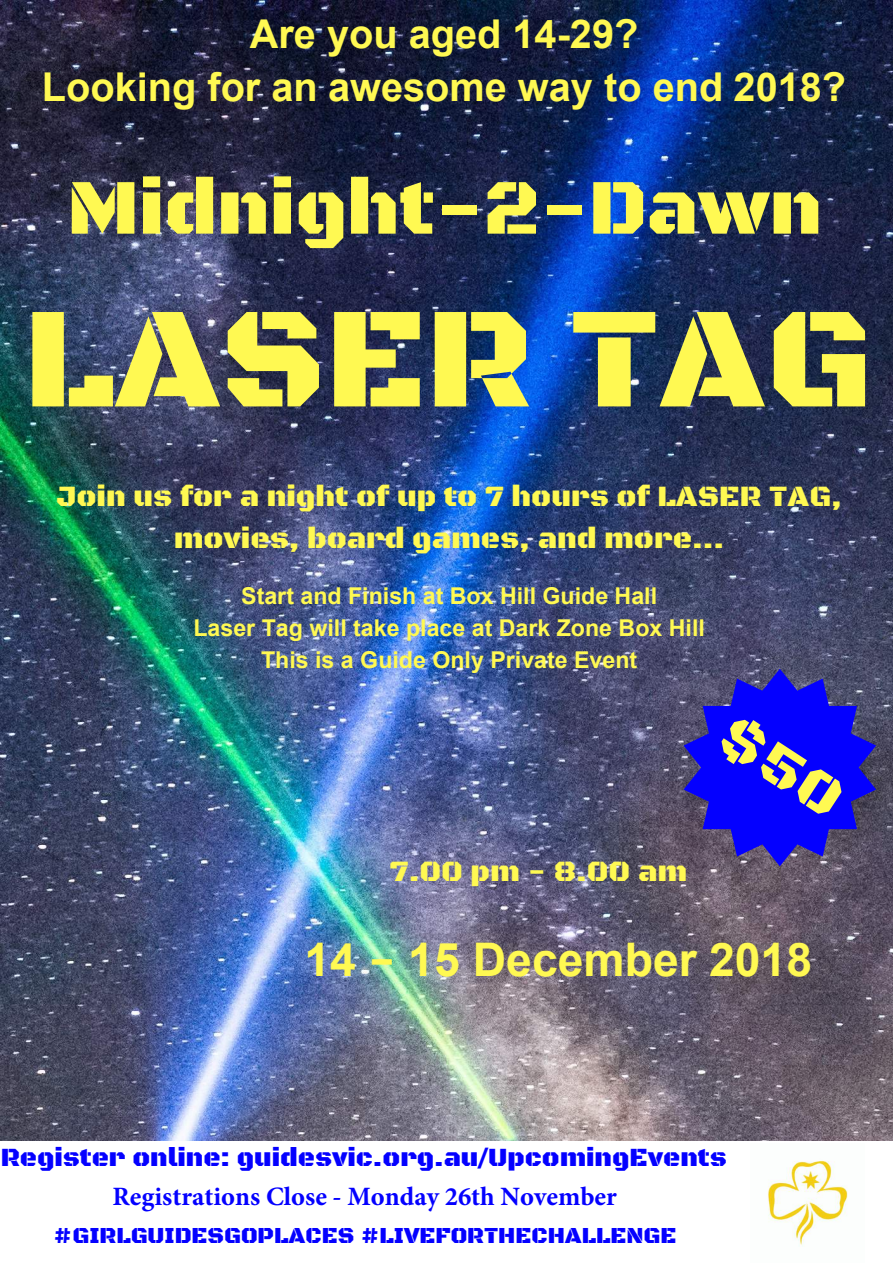
<style>
.page{position:relative;width:893px;height:1263px;background:#fff}
.page>*{position:absolute;margin:0;border:0;box-sizing:border-box;transform-origin:0 0}
.t1{font:145.73px "Black Ops One";color:#fff952}
.t2{font:79.5px "Black Ops One";color:#fff952}
.t3{font:700 46.35px "Arial";color:#fff952}
.t4{font:700 39.75px/52.6px "Arial";color:#fff952;text-align:center}
.t5{font:29.78px/41.6px "Black Ops One";color:#fff952;text-align:center}
.t6{font:26.47px "Black Ops One";color:#0400ff}
.t7{font:700 26.47px "Minion Pro";color:#0400ff}
.t8{font:700 23.17px/32.4px "Arial";color:#fff952;text-align:center}
.t9{font:23.17px "Black Ops One";color:#0400ff}
.s1{font-family:"Black Ops One";font-weight:400}
</style>
<div class="page">
<img style="left:1px;top:1px;width:892px;height:1140px">
<img style="left:768px;top:1161px;width:80px;height:84px">
<svg style="left:684px;top:669px;width:192px;height:197px;background:#221dc9"></svg>
<h3 class="t4" style="left:42px;top:8px;width:806px">Are you aged 14-29?<br>Looking for an awesome way to end 2018?</h3>
<h2 class="t2" style="left:67px;top:161px;width:756px">Midnight-2-Dawn</h2>
<h1 class="t1" style="left:24px;top:273px;width:849px">LASER TAG</h1>
<p class="t5" style="left:57px;top:477px;width:787px">Join us for a night of up to 7 hours of LASER TAG, movies, board games, and more...</p>
<p class="t8" style="left:193px;top:579px;width:513px">Start and Finish at Box Hill Guide Hall<br>Laser Tag will take place at Dark Zone Box Hill<br>This is a Guide Only Private Event</p>
<p class="t5" style="left:390px;top:851px;width:299px">7.00 pm - 8.00 am</p>
<h3 class="t3" style="left:304px;top:927px;width:509px">14 <span class="s1">-</span> 15 December 2018</h3>
<p class="t6" style="left:1px;top:1142px;width:727px">Register online: guidesvic.org.au/UpcomingEvents</p>
<p class="t7" style="left:112px;top:1178px;width:506px">Registrations Close - Monday 26th November</p>
<p class="t9" style="left:53px;top:1221px;width:625px">#GIRLGUIDESGOPLACES #LIVEFORTHECHALLENGE</p>
</div>
